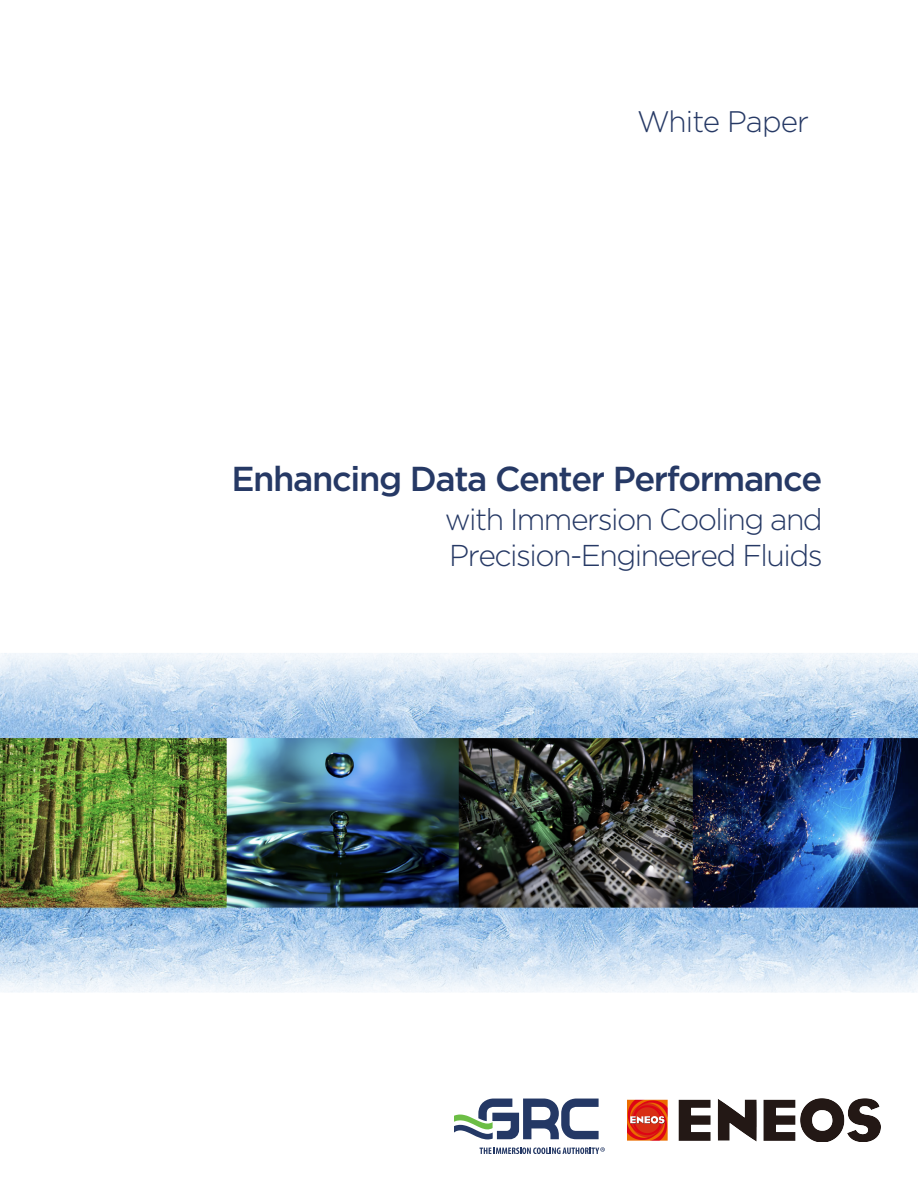
<style>
.page{position:relative;width:918px;height:1188px;background:#fff}
.page>*{position:absolute;margin:0;border:0;box-sizing:border-box;transform-origin:0 0}
.t1{font:500 34.65px "Gotham";letter-spacing:-.04em;color:#263965}
.t2{font:300 30.15px/36.2px "Gotham";letter-spacing:-.05em;color:#263965}
.t3{font:300 29.7px "Gotham";letter-spacing:-.03em;color:#263965}
</style>
<div class="page">
<img style="left:0;top:653px;width:918px;height:340px">
<svg style="left:454px;top:1099px;width:145px;height:40px"></svg>
<svg style="left:480px;top:1147px;width:125px;height:7px"></svg>
<img style="left:628px;top:1098px;width:253px;height:43px">
<p class="t3" style="left:637px;top:105px;width:173px">White Paper</p>
<p class="t1" style="left:231px;top:459px;width:592px">Enhancing Data Center Performance</p>
<p class="t2" style="left:445px;top:501px;width:380px">with Immersion Cooling and<br>Precision-Engineered Fluids</p>
</div>
